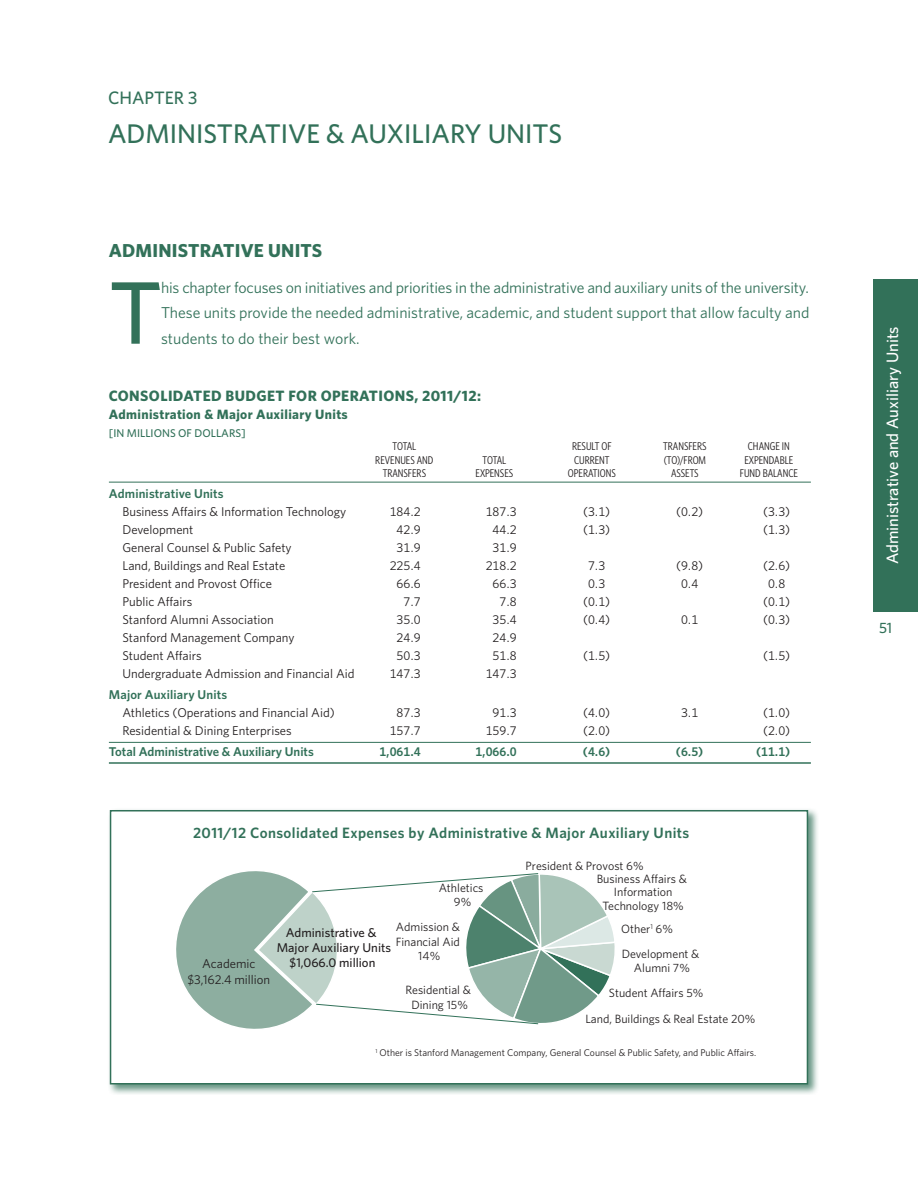
<style>
.page{position:relative;width:918px;height:1188px;background:#fff}
.page>*{position:absolute;margin:0;border:0;box-sizing:border-box;transform-origin:0 0}
._01_opeining_paragra{font:500 88.95px "Whitney";color:#327159}
._00_Chapter_Title{font:500 27px "Whitney";color:#327159}
._20_Subhead_1{font:700 18.75px "Whitney";letter-spacing:.01em;color:#327159}
._0_Chapter_number{font:500 18px "Whitney";color:#327159}
._42_chapter_name{font:500 16.5px "Whitney";color:#fff}
._01_opeining_paragra-2{font:15.75px/25.5px "Whitney";color:#327159;text-align:justify}
.t1{font:600 15px "Whitney";letter-spacing:.025em;color:#327159}
._70_Table_title{font:700 15px "Whitney";letter-spacing:.025em;color:#327159}
._41_folio_right{font:500 15px "Whitney";color:#327159}
._71_table_title_subh{font:700 13.5px "Whitney";letter-spacing:.025em;color:#327159}
.C3_CBOU_body{font:12.75px/15.3px "Whitney";color:#231f20;text-align:center}
.C3_CBOU_body-2{font:12.75px "Whitney Numeric";color:#231f20}
.t2{font:500 12.75px/15.3px "Whitney";color:#231f20;text-align:center}
.C3_CBOU_body_subhead{font:600 12.75px "Whitney";letter-spacing:.01em;color:#327159}
.C3_CBOU_total_sub{font:600 12.75px "Whitney";color:#327159}
.C3_CBOU_total_sub-2{font:600 12.75px "Whitney Numeric";color:#327159}
.t3{font:12px/14.4px "Whitney";color:#231f20;text-align:center}
.C3_CBOU_stub{font:11.25px "Whitney Condensed";color:#231f20}
._72_Tabletitle__doll{font:500 11.25px "Whitney";color:#327159}
.t4{font:9.75px "Whitney";color:#231f20}
</style>
<div class="page">
<div style="left:873px;top:279px;width:45px;height:333px;background:#327159"></div>
<div style="left:107px;top:808px;width:712px;height:287px;background:#327159;opacity:.75"></div>
<div style="left:110px;top:810px;width:698px;height:274px;background:#fff;border:2px solid #327159"></div>
<hr style="left:109px;top:482px;width:702px;height:1px;background:#327159">
<hr style="left:109px;top:742px;width:702px;height:1px;background:#327159">
<hr style="left:109px;top:762px;width:702px;height:2px;background:#327159">
<svg style="left:176px;top:871px;width:439px;height:158px"></svg>
<p class="_0_Chapter_number" style="left:108px;top:87px;width:91px">CHAPTER 3</p>
<p class="_00_Chapter_Title" style="left:108px;top:117px;width:456px">ADMINISTRATIVE &amp; AUXILIARY UNITS</p>
<p class="_20_Subhead_1" style="left:109px;top:239px;width:215px">ADMINISTRATIVE UNITS</p>
<p class="_01_opeining_paragra" style="left:109px;top:258px;width:55px">T</p>
<p class="_01_opeining_paragra-2" style="left:161px;top:274px;width:650px">his chapter focuses on initiatives and priorities in the administrative and auxiliary units of the university.<br>These units provide the needed administrative, academic, and student support that allow faculty and students to do their best work.</p>
<p class="_70_Table_title" style="left:109px;top:386px;width:374px">CONSOLIDATED BUDGET FOR OPERATIONS, 2011/12:</p>
<p class="_71_table_title_subh" style="left:109px;top:406px;width:240px">Administration &amp; Major Auxiliary Units</p>
<p class="_72_Tabletitle__doll" style="left:109px;top:426px;width:138px">[IN MILLIONS OF DOLLARS]</p>
<p class="C3_CBOU_stub" style="left:393px;top:439px;width:25px">TOTAL</p>
<p class="C3_CBOU_stub" style="left:572px;top:439px;width:41px">RESULT OF</p>
<p class="C3_CBOU_stub" style="left:663px;top:439px;width:45px">TRANSFERS</p>
<p class="C3_CBOU_stub" style="left:748px;top:439px;width:43px">CHANGE IN</p>
<p class="C3_CBOU_stub" style="left:375px;top:453px;width:60px">REVENUES AND</p>
<p class="C3_CBOU_stub" style="left:483px;top:453px;width:25px">TOTAL</p>
<p class="C3_CBOU_stub" style="left:574px;top:453px;width:37px">CURRENT</p>
<p class="C3_CBOU_stub" style="left:664px;top:453px;width:44px">(TO)/FROM</p>
<p class="C3_CBOU_stub" style="left:745px;top:453px;width:50px">EXPENDABLE</p>
<p class="C3_CBOU_stub" style="left:383px;top:466px;width:45px">TRANSFERS</p>
<p class="C3_CBOU_stub" style="left:476px;top:466px;width:39px">EXPENSES</p>
<p class="C3_CBOU_stub" style="left:568px;top:466px;width:49px">OPERATIONS</p>
<p class="C3_CBOU_stub" style="left:671px;top:466px;width:29px">ASSETS</p>
<p class="C3_CBOU_stub" style="left:740px;top:466px;width:60px">FUND BALANCE</p>
<p class="C3_CBOU_body_subhead" style="left:109px;top:486px;width:116px">Administrative Units</p>
<p class="C3_CBOU_body" style="left:122px;top:504px;width:225px">Business Affairs &amp; Information Technology</p>
<p class="C3_CBOU_body-2" style="left:390px;top:504px;width:32px">184.2</p>
<p class="C3_CBOU_body-2" style="left:486px;top:504px;width:32px">187.3</p>
<p class="C3_CBOU_body-2" style="left:583px;top:504px;width:29px">(3.1)</p>
<p class="C3_CBOU_body-2" style="left:676px;top:504px;width:29px">(0.2)</p>
<p class="C3_CBOU_body-2" style="left:763px;top:504px;width:29px">(3.3)</p>
<p class="C3_CBOU_body" style="left:122px;top:522px;width:73px">Development</p>
<p class="C3_CBOU_body-2" style="left:397px;top:522px;width:26px">42.9</p>
<p class="C3_CBOU_body-2" style="left:493px;top:522px;width:26px">44.2</p>
<p class="C3_CBOU_body-2" style="left:583px;top:522px;width:29px">(1.3)</p>
<p class="C3_CBOU_body-2" style="left:763px;top:522px;width:29px">(1.3)</p>
<p class="C3_CBOU_body" style="left:122px;top:540px;width:171px">General Counsel &amp; Public Safety</p>
<p class="C3_CBOU_body-2" style="left:397px;top:540px;width:26px">31.9</p>
<p class="C3_CBOU_body-2" style="left:493px;top:540px;width:26px">31.9</p>
<p class="C3_CBOU_body" style="left:122px;top:558px;width:164px">Land, Buildings and Real Estate</p>
<p class="C3_CBOU_body-2" style="left:390px;top:558px;width:32px">225.4</p>
<p class="C3_CBOU_body-2" style="left:486px;top:558px;width:32px">218.2</p>
<p class="C3_CBOU_body-2" style="left:588px;top:558px;width:19px">7.3</p>
<p class="C3_CBOU_body-2" style="left:676px;top:558px;width:29px">(9.8)</p>
<p class="C3_CBOU_body-2" style="left:763px;top:558px;width:29px">(2.6)</p>
<p class="C3_CBOU_body" style="left:122px;top:576px;width:151px">President and Provost Office</p>
<p class="C3_CBOU_body-2" style="left:397px;top:576px;width:26px">66.6</p>
<p class="C3_CBOU_body-2" style="left:493px;top:576px;width:26px">66.3</p>
<p class="C3_CBOU_body-2" style="left:588px;top:576px;width:19px">0.3</p>
<p class="C3_CBOU_body-2" style="left:681px;top:576px;width:19px">0.4</p>
<p class="C3_CBOU_body-2" style="left:768px;top:576px;width:19px">0.8</p>
<p class="C3_CBOU_body" style="left:122px;top:594px;width:71px">Public Affairs</p>
<p class="C3_CBOU_body-2" style="left:404px;top:594px;width:19px">7.7</p>
<p class="C3_CBOU_body-2" style="left:500px;top:594px;width:19px">7.8</p>
<p class="C3_CBOU_body-2" style="left:583px;top:594px;width:29px">(0.1)</p>
<p class="C3_CBOU_body-2" style="left:763px;top:594px;width:29px">(0.1)</p>
<p class="C3_CBOU_body" style="left:122px;top:612px;width:153px">Stanford Alumni Association</p>
<p class="C3_CBOU_body-2" style="left:397px;top:612px;width:26px">35.0</p>
<p class="C3_CBOU_body-2" style="left:493px;top:612px;width:26px">35.4</p>
<p class="C3_CBOU_body-2" style="left:583px;top:612px;width:29px">(0.4)</p>
<p class="C3_CBOU_body-2" style="left:681px;top:612px;width:19px">0.1</p>
<p class="C3_CBOU_body-2" style="left:763px;top:612px;width:29px">(0.3)</p>
<p class="C3_CBOU_body" style="left:122px;top:630px;width:174px">Stanford Management Company</p>
<p class="C3_CBOU_body-2" style="left:397px;top:630px;width:26px">24.9</p>
<p class="C3_CBOU_body-2" style="left:493px;top:630px;width:26px">24.9</p>
<p class="C3_CBOU_body" style="left:122px;top:648px;width:81px">Student Affairs</p>
<p class="C3_CBOU_body-2" style="left:397px;top:648px;width:26px">50.3</p>
<p class="C3_CBOU_body-2" style="left:493px;top:648px;width:26px">51.8</p>
<p class="C3_CBOU_body-2" style="left:583px;top:648px;width:29px">(1.5)</p>
<p class="C3_CBOU_body-2" style="left:763px;top:648px;width:29px">(1.5)</p>
<p class="C3_CBOU_body" style="left:122px;top:666px;width:234px">Undergraduate Admission and Financial Aid</p>
<p class="C3_CBOU_body-2" style="left:390px;top:666px;width:32px">147.3</p>
<p class="C3_CBOU_body-2" style="left:486px;top:666px;width:32px">147.3</p>
<p class="C3_CBOU_body_subhead" style="left:109px;top:687px;width:120px">Major Auxiliary Units</p>
<p class="C3_CBOU_body" style="left:122px;top:705px;width:214px">Athletics (Operations and Financial Aid)</p>
<p class="C3_CBOU_body-2" style="left:397px;top:705px;width:26px">87.3</p>
<p class="C3_CBOU_body-2" style="left:493px;top:705px;width:26px">91.3</p>
<p class="C3_CBOU_body-2" style="left:583px;top:705px;width:29px">(4.0)</p>
<p class="C3_CBOU_body-2" style="left:681px;top:705px;width:19px">3.1</p>
<p class="C3_CBOU_body-2" style="left:763px;top:705px;width:29px">(1.0)</p>
<p class="C3_CBOU_body" style="left:122px;top:723px;width:171px">Residential &amp; Dining Enterprises</p>
<p class="C3_CBOU_body-2" style="left:390px;top:723px;width:32px">157.7</p>
<p class="C3_CBOU_body-2" style="left:486px;top:723px;width:32px">159.7</p>
<p class="C3_CBOU_body-2" style="left:583px;top:723px;width:29px">(2.0)</p>
<p class="C3_CBOU_body-2" style="left:763px;top:723px;width:29px">(2.0)</p>
<p class="C3_CBOU_total_sub" style="left:109px;top:744px;width:206px">Total Administrative &amp; Auxiliary Units</p>
<p class="C3_CBOU_total_sub-2" style="left:379px;top:744px;width:43px">1,061.4</p>
<p class="C3_CBOU_total_sub-2" style="left:475px;top:744px;width:43px">1,066.0</p>
<p class="C3_CBOU_total_sub-2" style="left:583px;top:744px;width:29px">(4.6)</p>
<p class="C3_CBOU_total_sub-2" style="left:676px;top:744px;width:29px">(6.5)</p>
<p class="C3_CBOU_total_sub-2" style="left:756px;top:744px;width:36px">(11.1)</p>
<p class="t1" style="left:193px;top:823px;width:498px">2011/12 Consolidated Expenses by Administrative &amp; Major Auxiliary Units</p>
<p class="C3_CBOU_body" style="left:187px;top:956px;width:84px">Academic $3,162.4 million</p>
<p class="t3" style="left:439px;top:880px;width:46px">Athletics<br>9%</p>
<p class="t3" style="left:396px;top:920px;width:66px">Admission &amp;<br>Financial Aid<br>14%</p>
<p class="t2" style="left:277px;top:925px;width:116px">Administrative &amp;<br>Major Auxiliary Units $1,066.0 million</p>
<p class="t3" style="left:406px;top:983px;width:67px">Residential &amp;<br>Dining 15%</p>
<p class="t3" style="left:526px;top:859px;width:120px">President &amp; Provost 6%</p>
<p class="t3" style="left:597px;top:872px;width:92px;line-height:13.5px">Business Affairs &amp;<br>Information<br>Technology 18%</p>
<p class="t3" style="left:621px;top:921px;width:53px">Other<sup>1</sup> 6%</p>
<p class="t3" style="left:622px;top:946px;width:79px">Development &amp;<br>Alumni 7%</p>
<p class="t3" style="left:609px;top:985px;width:96px">Student Affairs 5%</p>
<p class="t3" style="left:585px;top:1011px;width:172px">Land, Buildings &amp; Real Estate 20%</p>
<p class="t4" style="left:375px;top:1047px;width:382px"><sup>1</sup> Other is Stanford Management Company, General Counsel &amp; Public Safety, and Public Affairs.</p>
<p class="_42_chapter_name" style="left:882px;top:564px;width:239px;rotate:-90deg">Administrative and Auxiliary Units</p>
<p class="_41_folio_right" style="left:879px;top:619px;width:15px">51</p>
</div>
